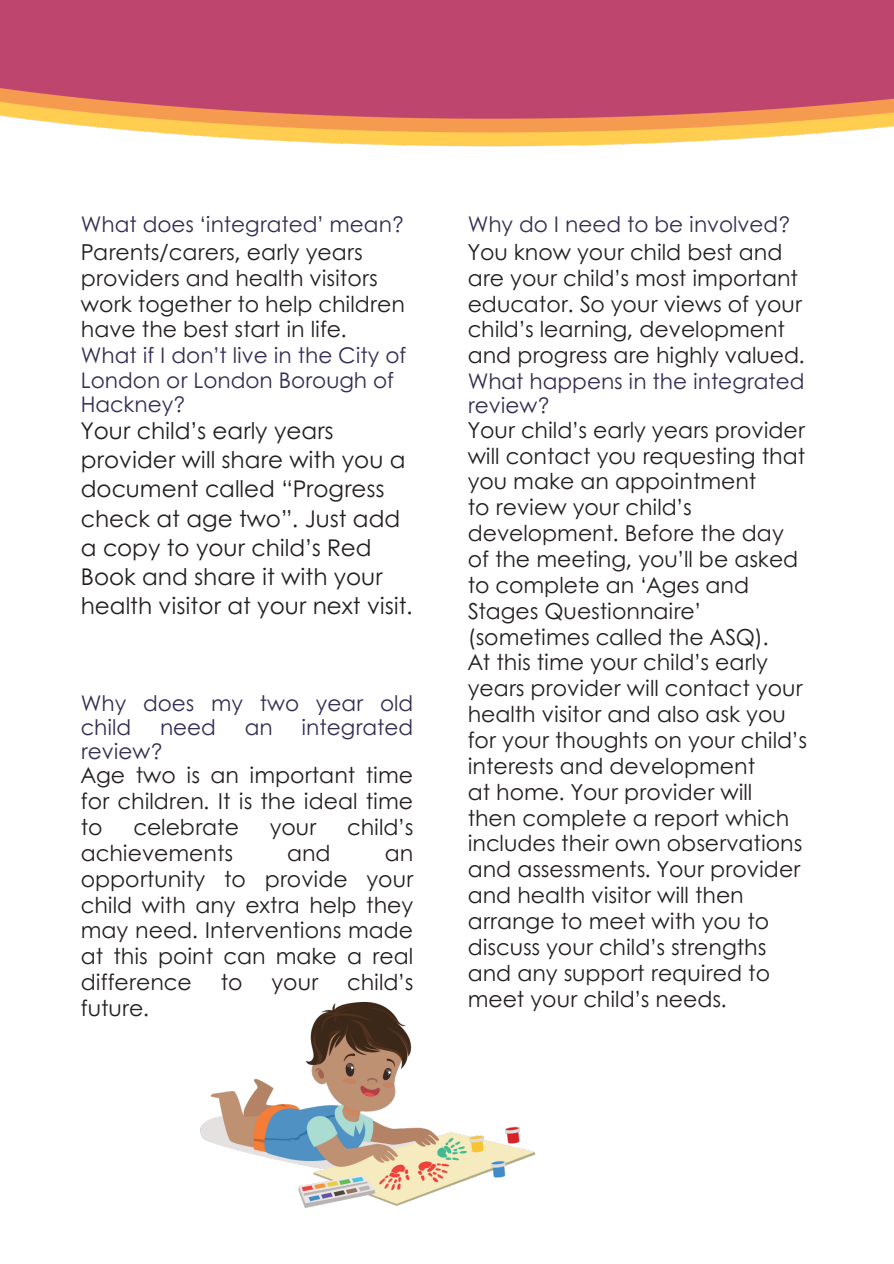
<style>
.page{position:relative;width:894px;height:1264px;background:#fff}
.page>*{position:absolute;margin:0;border:0;box-sizing:border-box;transform-origin:0 0}
.t1{font:23.1px/29.1px "Century Gothic";color:#231f20}
.t2{font:21.9px/25.8px "Century Gothic";color:#231f20}
.t3{font:21.6px/24.3px "Century Gothic";color:#322d53}
</style>
<div class="page">
<img style="left:0;top:1px;width:893px;height:1207px">
<h1 class="t3" style="left:81px;top:211px;width:325px">What does ‘integrated’ mean?</h1>
<h1 class="t2" style="left:81px;top:238px;width:325px">Parents/carers, early years providers and health visitors work together to help children have the best start in life.</h1>
<h1 class="t3" style="left:81px;top:342px;width:327px">What if I don’t live in the City of<br>London or London Borough of<br>Hackney?</h1>
<h1 class="t1" style="left:81px;top:415px;width:333px">Your child’s early years provider will share with you a document called “Progress check at age two”. Just add a copy to your child’s Red<br>Book and share it with your health visitor at your next visit.</h1>
<p class="t3" style="left:81px;top:689px;width:334px">Why does my two year old child</p>
<p class="t3" style="left:160px;top:713px;width:57px">need</p>
<p class="t3" style="left:245px;top:713px;width:29px">an</p>
<p class="t3" style="left:301px;top:713px;width:113px">integrated</p>
<p class="t3" style="left:81px;top:738px;width:84px">review?</p>
<p class="t2" style="left:81px;top:761px;width:334px;text-align:justify">Age two is an important time for children. It is the ideal time to</p>
<p class="t2" style="left:133px;top:813px;width:107px">celebrate</p>
<p class="t2" style="left:270px;top:813px;width:48px">your</p>
<p class="t2" style="left:347px;top:813px;width:67px">child’s</p>
<p class="t2" style="left:81px;top:839px;width:154px">achievements</p>
<p class="t2" style="left:287px;top:839px;width:45px">and</p>
<p class="t2" style="left:81px;top:839px;width:334px;text-align:justify;text-indent:304px">an opportunity to provide your child with any extra help they may need. Interventions made at this point can make a real difference</p>
<p class="t2" style="left:221px;top:968px;width:23px">to</p>
<p class="t2" style="left:271px;top:968px;width:48px">your</p>
<p class="t2" style="left:347px;top:968px;width:67px">child’s</p>
<p class="t2" style="left:81px;top:994px;width:70px">future.</p>
<h1 class="t3" style="left:467px;top:211px;width:325px">Why do I need to be involved?</h1>
<h1 class="t2" style="left:467px;top:238px;width:338px">You know your child best and are your child’s most important educator. So your views of your child’s learning, development and progress are highly valued.</h1>
<h1 class="t3" style="left:467px;top:368px;width:338px">What happens in the integrated review?</h1>
<h1 class="t2" style="left:467px;top:416px;width:340px">Your child’s early years provider will contact you requesting that you make an appointment<br>to review your child’s development. Before the day of the meeting, you’ll be asked to complete an ‘Ages and<br>Stages Questionnaire’ (sometimes called the ASQ).<br>At this time your child’s early years provider will contact your health visitor and also ask you for your thoughts on your child’s interests and development<br>at home. Your provider will<br>then complete a report which includes their own observations and assessments. Your provider and health visitor will then arrange to meet with you to discuss your child’s strengths and any support required to meet your child’s needs.</h1>
</div>
